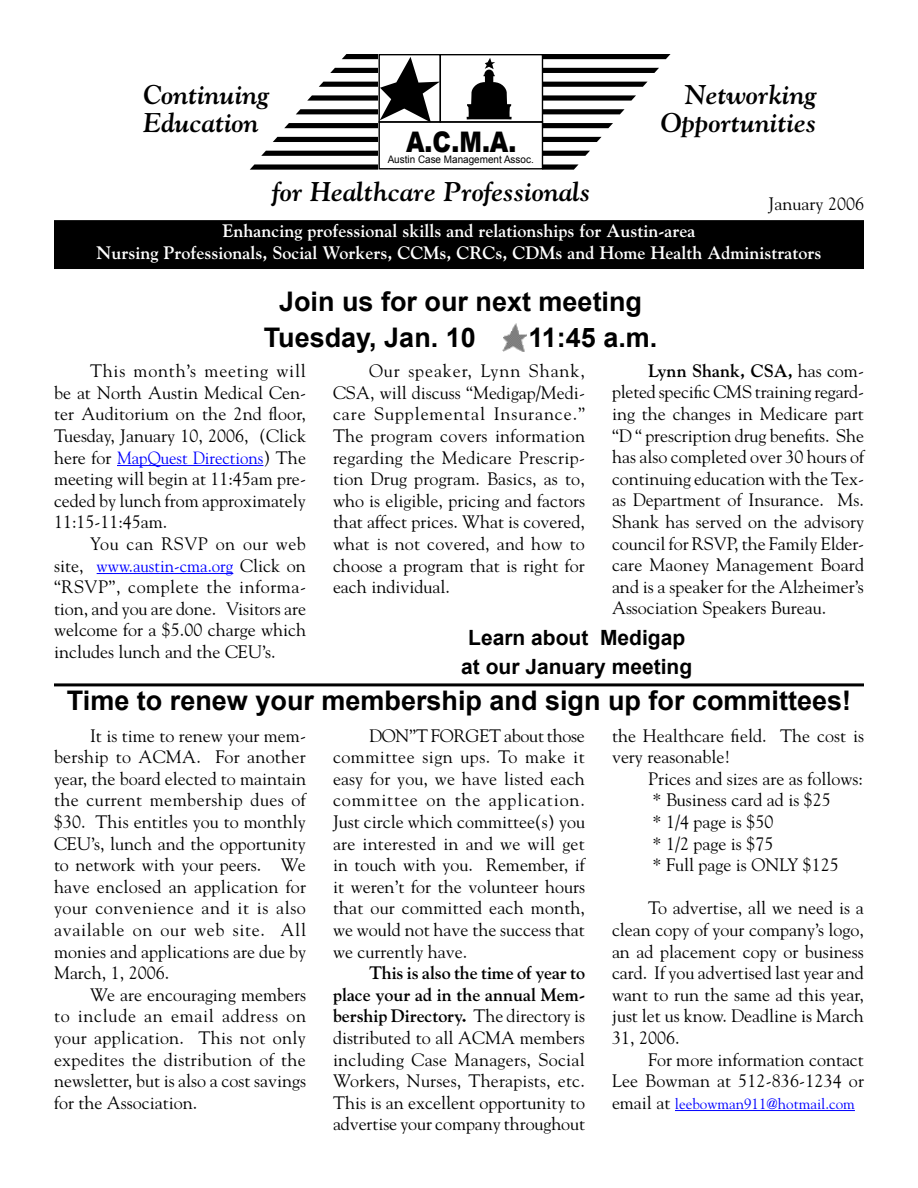
<style>
.page{position:relative;width:918px;height:1188px;background:#fff}
.page>*{position:absolute;margin:0;border:0;box-sizing:border-box;transform-origin:0 0}
.t1{font:900 28.35px "Arial";color:#000;scale:.84 1}
.Headline{font:700 27px/36px "Arial";color:#000}
.t2{font:italic 700 27px/28.5px "Goudy";color:#000;text-align:right}
.Headline-2{font:700 21px/28.5px "Arial";color:#000;text-align:center}
.Body_text{font:18px/21.6px "Goudy";color:#000;text-align:justify}
.t3{font:700 18px "Goudy";color:#fff}
.Body_text-2{font:18px "Goudy";letter-spacing:.03em;color:#000}
.Body_text-3{font:17.7px "Goudy";color:#00f;scale:.95 1}
.Body_text-4{font:15px "Goudy";color:#00f}
.t4{font:10.35px "Arial";color:#000;scale:.96 1}
.s1{font-size:18px;color:#000}
.s2{font-weight:700}
</style>
<div class="page">
<div style="left:55px;top:221px;width:808px;height:47px;background:#000"></div>
<div style="left:54px;top:220px;width:810px;height:49px;border:2px solid #000"></div>
<svg style="left:250px;top:164px;width:128px;height:6px"></svg>
<svg style="left:261px;top:151px;width:117px;height:5px"></svg>
<svg style="left:273px;top:137px;width:105px;height:5px"></svg>
<svg style="left:543px;top:54px;width:127px;height:5px"></svg>
<svg style="left:543px;top:68px;width:116px;height:5px"></svg>
<svg style="left:543px;top:82px;width:104px;height:5px"></svg>
<svg style="left:543px;top:95px;width:93px;height:6px"></svg>
<svg style="left:543px;top:109px;width:82px;height:5px"></svg>
<svg style="left:543px;top:123px;width:70px;height:5px"></svg>
<svg style="left:543px;top:137px;width:59px;height:5px"></svg>
<svg style="left:543px;top:151px;width:47px;height:5px"></svg>
<svg style="left:542px;top:164px;width:37px;height:6px"></svg>
<svg style="left:467px;top:58px;width:45px;height:61px"></svg>
<svg style="left:284px;top:54px;width:155px;height:74px"></svg>
<div style="left:379px;top:121px;width:164px;height:48px;border:1px solid #000"></div>
<div style="left:440px;top:54px;width:103px;height:69px;border:1px solid #000"></div>
<div style="left:379px;top:54px;width:62px;height:69px;border:1px solid #000"></div>
<img style="left:502px;top:324px;width:24px;height:27px">
<hr style="left:117px;top:465px;width:146px;height:1px;background:#00f">
<hr style="left:97px;top:573px;width:136px;height:1px;background:#00f">
<hr style="left:54px;top:683px;width:810px;height:3px;background:#000">
<hr style="left:675px;top:1110px;width:180px;height:1px;background:#00f">
<p class="t2" style="left:143px;top:80px;width:128px">Continuing</p>
<p class="t2" style="left:143px;top:108px;width:117px">Education</p>
<p class="t1" style="left:406px;top:126px;width:133px">A.C.M.A.</p>
<p class="t4" style="left:388px;top:154px;width:154px">Austin Case Management Assoc.</p>
<p class="t2" style="left:273px;top:177px;width:320px">for Healthcare Professionals</p>
<p class="t2" style="left:661px;top:80px;width:158px">Networking<br>Opportunities</p>
<p class="Body_text" style="left:769px;top:192px;width:97px">January 2006</p>
<p class="t3" style="left:222px;top:220px;width:475px">Enhancing professional skills and relationships for Austin-area</p>
<p class="t3" style="left:96px;top:242px;width:727px">Nursing Professionals, Social Workers, CCMs, CRCs, CDMs and Home Health Administrators</p>
<p class="Headline" style="left:264px;top:284px;width:380px;text-indent:15px">Join us for our next meeting<br>Tuesday, Jan. 10</p>
<p class="Headline" style="left:528px;top:320px;width:131px">11:45 a.m.</p>
<p class="Body_text" style="left:54px;top:360px;width:254px;text-indent:36px">This month’s meeting will be at North Austin Medical Cen&shy;ter Auditorium on the 2nd floor, Tuesday, January 10, 2006, (Click</p>
<p class="Body_text-3" style="left:54px;top:446px;width:267px"><span class="s1">here for</span> MapQuest Directions<span class="s1">) The</span></p>
<p class="Body_text" style="left:54px;top:468px;width:254px">meeting will begin at 11:45am pre&shy;ceded by lunch from approximately 11:15-11:45am.</p>
<p class="Body_text-2" style="left:90px;top:533px;width:217px">You can RSVP on our web</p>
<p class="Body_text-3" style="left:54px;top:554px;width:267px"><span class="s1">site,</span> www.austin-cma.org <span class="s1">Click on</span></p>
<p class="Body_text" style="left:54px;top:576px;width:254px">“RSVP”, complete the informa&shy;tion, and you are done. Visitors are welcome for a $5.00 charge which includes lunch and the CEU’s.</p>
<p class="Body_text" style="left:612px;top:359px;width:254px;text-indent:36px"><span class="s2">Lynn Shank, CSA,</span> has com&shy;pleted specific CMS training regard&shy;ing the changes in Medicare part “D “ prescription drug benefits. She has also completed over 30 hours of continuing education with the Tex&shy;as Department of Insurance. Ms.<br>Shank has served on the advisory council for RSVP, the Family Elder&shy;care Maoney Management Board and is a speaker for the Alzheimer’s Association Speakers Bureau.</p>
<p class="Headline-2" style="left:461px;top:624px;width:233px">Learn about Medigap at our January meeting</p>
<p class="Body_text" style="left:333px;top:360px;width:254px;text-indent:36px">Our speaker, Lynn Shank, CSA, will discuss “Medigap/Medi&shy;care Supplemental Insurance.” The program covers information regarding the Medicare Prescrip&shy;tion Drug program. Basics, as to, who is eligible, pricing and factors that affect prices. What is covered, what is not covered, and how to choose a program that is right for each individual.</p>
<p class="Headline" style="left:67px;top:682px;width:786px">Time to renew your membership and sign up for committees!</p>
<p class="Body_text" style="left:333px;top:724px;width:254px;text-indent:36px">DON”T FORGET about those committee sign ups. To make it easy for you, we have listed each committee on the application.<br>Just circle which committee(s) you are interested in and we will get in touch with you. Remember, if it weren’t for the volunteer hours that our committed each month, we would not have the success that we currently have.</p>
<p class="Body_text" style="left:333px;top:962px;width:254px;text-indent:36px"><span class="s2">This is also the time of year to place your ad in the annual Mem&shy;bership Directory.</span> The directory is distributed to all ACMA members including Case Managers, Social Workers, Nurses, Therapists, etc.<br>This is an excellent opportunity to advertise your company throughout</p>
<p class="Body_text" style="left:612px;top:724px;width:254px">the Healthcare field. The cost is very reasonable!</p>
<p class="Body_text" style="left:648px;top:767px;width:216px">Prices and sizes are as follows:</p>
<p class="Body_text" style="left:652px;top:789px;width:180px">* Business card ad is $25</p>
<p class="Body_text" style="left:652px;top:810px;width:122px">* 1/4 page is $50</p>
<p class="Body_text" style="left:652px;top:832px;width:122px">* 1/2 page is $75</p>
<p class="Body_text" style="left:652px;top:854px;width:188px">* Full page is ONLY $125</p>
<p class="Body_text" style="left:612px;top:897px;width:254px;text-indent:36px">To advertise, all we need is a clean copy of your company’s logo, an ad placement copy or business card. If you advertised last year and want to run the same ad this year, just let us know. Deadline is March 31, 2006.</p>
<p class="Body_text" style="left:612px;top:1048px;width:254px;text-align:right">For more information contact<br>Lee Bowman at 512-836-1234 or</p>
<p class="Body_text-4" style="left:612px;top:1094px;width:244px"><span class="s1">email at</span> leebowman911@hotmail.com</p>
<p class="Body_text" style="left:54px;top:724px;width:254px;text-indent:36px">It is time to renew your mem&shy;bership to ACMA. For another year, the board elected to maintain the current membership dues of $30. This entitles you to monthly CEU’s, lunch and the opportunity to network with your peers. We have enclosed an application for your convenience and it is also available on our web site. All monies and applications are due by March, 1, 2006.</p>
<p class="Body_text" style="left:54px;top:983px;width:254px;text-indent:36px">We are encouraging members to include an email address on your application. This not only expedites the distribution of the newsletter, but is also a cost savings for the Association.</p>
</div>
